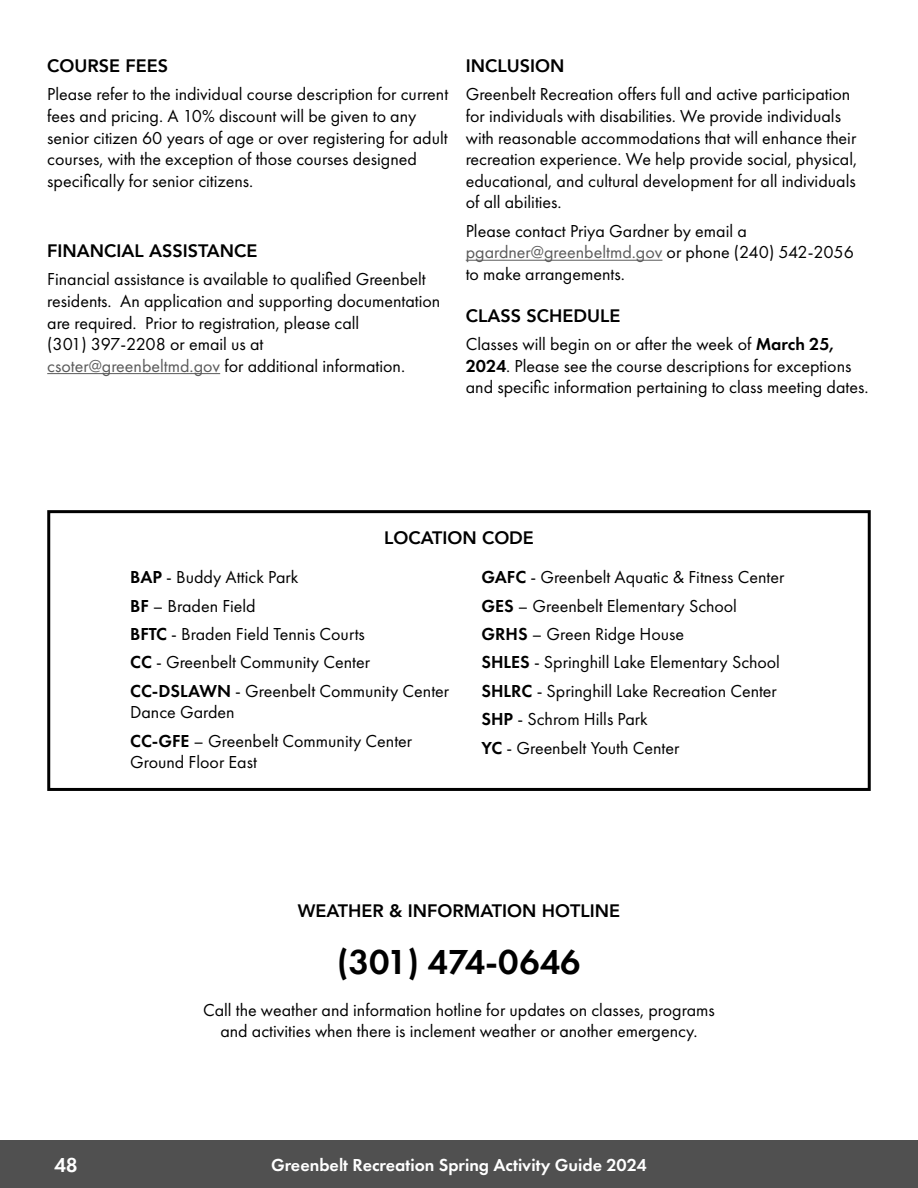
<style>
.page{position:relative;width:918px;height:1188px;background:#fff}
.page>*{position:absolute;margin:0;border:0;box-sizing:border-box;transform-origin:0 0}
.Paragraph_1{font:600 36px "Futura PT";color:#000}
.Page__s{font:600 21px "Futura PT";color:#fff}
.Paragraph_1-2{font:18px/21.6px "Futura PT";color:#000}
.Paragraph_1-3{font:800 18px "Avenir";color:#000}
.URL{font:600 18px "Futura PT";color:#fff}
.s1{color:#5a5a5a}
.s2{font-weight:600}
</style>
<div class="page">
<div style="left:0;top:1140px;width:918px;height:48px;background:#505050"></div>
<hr style="left:47px;top:373px;width:173px;height:1px;background:#5a5a5a">
<hr style="left:466px;top:260px;width:196px;height:1px;background:#5a5a5a">
<div style="left:47px;top:510px;width:824px;height:281px;border:3px solid #000"></div>
<p class="Paragraph_1-3" style="left:47px;top:52px;width:122px">COURSE FEES</p>
<p class="Paragraph_1-2" style="left:47px;top:84px;width:402px">Please refer to the individual course description for current fees and pricing. A 10% discount will be given to any senior citizen 60 years of age or over registering for adult courses, with the exception of those courses designed specifically for senior citizens.</p>
<p class="Paragraph_1-3" style="left:47px;top:237px;width:212px">FINANCIAL ASSISTANCE</p>
<p class="Paragraph_1-2" style="left:47px;top:269px;width:395px">Financial assistance is available to qualified Greenbelt residents. An application and supporting documentation are required. Prior to registration, please call<br>(301) 397-2208 or email us at <span class="s1">csoter@greenbeltmd.gov</span> for additional information.</p>
<p class="Paragraph_1-3" style="left:466px;top:52px;width:100px">INCLUSION</p>
<p class="Paragraph_1-2" style="left:466px;top:84px;width:393px">Greenbelt Recreation offers full and active participation for individuals with disabilities. We provide individuals with reasonable accommodations that will enhance their recreation experience. We help provide social, physical, educational, and cultural development for all individuals of all abilities.</p>
<p class="Paragraph_1-2" style="left:466px;top:220px;width:390px">Please contact Priya Gardner by email a <span class="s1">pgardner@greenbeltmd.gov</span> or phone (240) 542-2056 to make arrangements.</p>
<p class="Paragraph_1-3" style="left:466px;top:302px;width:156px">CLASS SCHEDULE</p>
<p class="Paragraph_1-2" style="left:466px;top:333px;width:404px">Classes will begin on or after the week of <span class="s2">March 25,<br>2024</span>. Please see the course descriptions for exceptions and specific information pertaining to class meeting dates.</p>
<p class="Paragraph_1-3" style="left:384px;top:524px;width:151px">LOCATION CODE</p>
<p class="Paragraph_1-2" style="left:130px;top:567px;width:170px"><span class="s2">BAP</span> - Buddy Attick Park</p>
<p class="Paragraph_1-2" style="left:130px;top:595px;width:127px"><span class="s2">BF</span> – Braden Field</p>
<p class="Paragraph_1-2" style="left:130px;top:623px;width:236px"><span class="s2">BFTC</span> - Braden Field Tennis Courts</p>
<p class="Paragraph_1-2" style="left:130px;top:652px;width:241px"><span class="s2">CC</span> - Greenbelt Community Center</p>
<p class="Paragraph_1-2" style="left:130px;top:680px;width:321px"><span class="s2">CC-DSLAWN</span> - Greenbelt Community Center<br>Dance Garden</p>
<p class="Paragraph_1-2" style="left:130px;top:730px;width:284px"><span class="s2">CC-GFE</span> – Greenbelt Community Center<br>Ground Floor East</p>
<p class="Paragraph_1-2" style="left:482px;top:567px;width:304px"><span class="s2">GAFC</span> - Greenbelt Aquatic &amp; Fitness Center</p>
<p class="Paragraph_1-2" style="left:482px;top:595px;width:257px"><span class="s2">GES</span> – Greenbelt Elementary School</p>
<p class="Paragraph_1-2" style="left:482px;top:623px;width:204px"><span class="s2">GRHS</span> – Green Ridge House</p>
<p class="Paragraph_1-2" style="left:482px;top:652px;width:300px"><span class="s2">SHLES</span> - Springhill Lake Elementary School</p>
<p class="Paragraph_1-2" style="left:482px;top:680px;width:297px"><span class="s2">SHLRC</span> - Springhill Lake Recreation Center</p>
<p class="Paragraph_1-2" style="left:482px;top:708px;width:168px"><span class="s2">SHP</span> - Schrom Hills Park</p>
<p class="Paragraph_1-2" style="left:482px;top:737px;width:199px"><span class="s2">YC</span> - Greenbelt Youth Center</p>
<p class="Paragraph_1-3" style="left:298px;top:897px;width:324px">WEATHER &amp; INFORMATION HOTLINE</p>
<p class="Paragraph_1" style="left:337px;top:939px;width:245px">(301) 474-0646</p>
<p class="Paragraph_1-2" style="left:203px;top:999px;width:513px;text-align:center">Call the weather and information hotline for updates on classes, programs and activities when there is inclement weather or another emergency.</p>
<p class="Page__s" style="left:54px;top:1152px;width:25px">48</p>
<p class="URL" style="left:271px;top:1154px;width:377px">Greenbelt Recreation Spring Activity Guide 2024</p>
</div>
